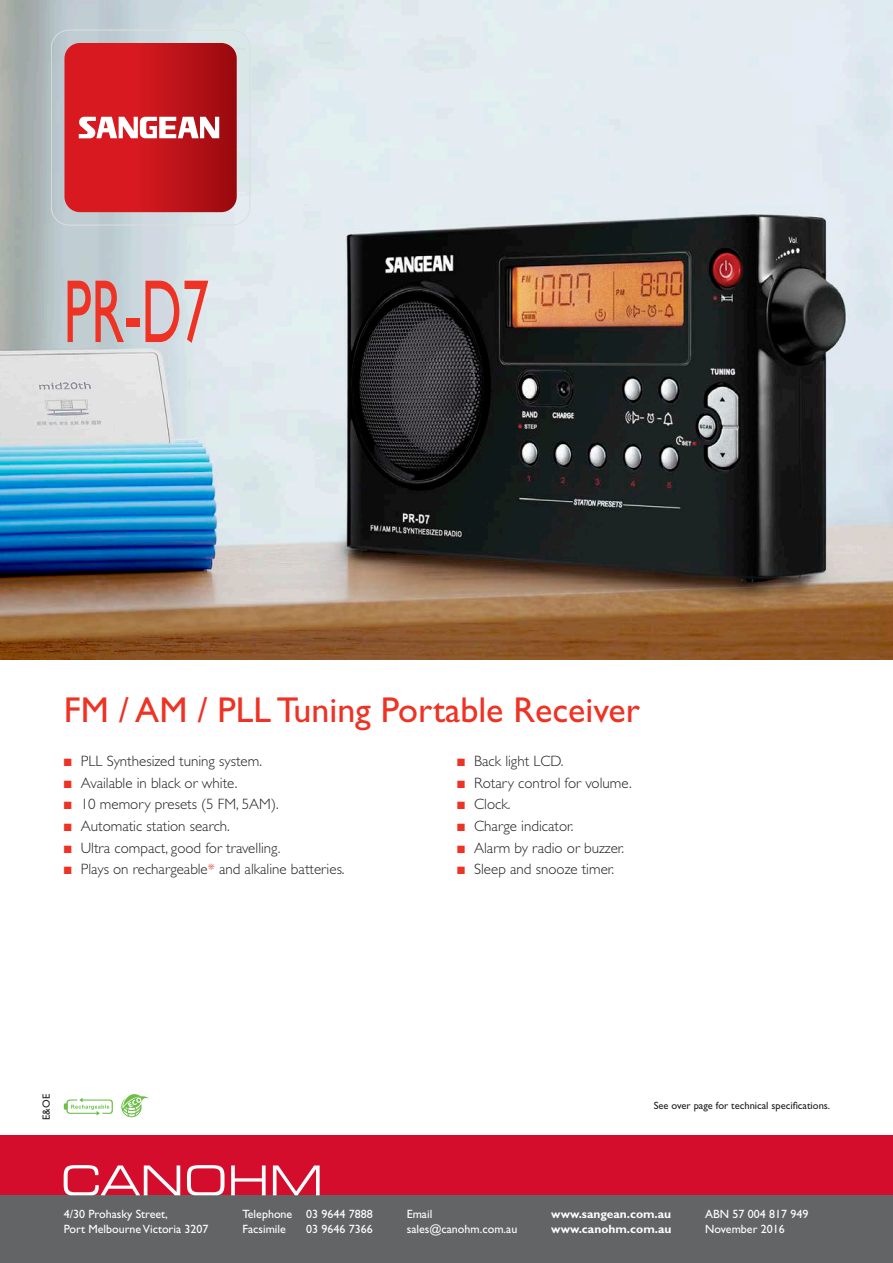
<style>
.page{position:relative;width:893px;height:1263px;background:#fff}
.page>*{position:absolute;margin:0;border:0;box-sizing:border-box;transform-origin:0 0}
.t1{font:90px "Gill Sans Std";color:#ee3224;scale:.6 1}
.t2{font:36px "Gill Sans Std";color:#ee3224}
.t3{font:300 15px "Gill Sans Std";color:#231f20}
.t4{font:12px/15px "Gill Sans Std";color:#fff}
.t5{font:700 12px/15px "Gill Sans Std";color:#fff}
.t6{font:10.5px "Gill Sans Std";color:#231f20}
.s1{color:#ee3224}
</style>
<div class="page">
<img style="left:0;top:0;width:893px;height:659px">
<div style="left:51px;top:30px;width:199px;height:195px;border:1px solid #dcddde;border-radius:18px"></div>
<svg style="left:64px;top:43px;width:173px;height:169px;background:#c8262c"></svg>
<div style="left:0;top:1135px;width:893px;height:128px;background:#636466"></div>
<div style="left:0;top:1135px;width:893px;height:60px;background:#d30d2b"></div>
<svg style="left:64px;top:1165px;width:256px;height:30px"></svg>
<svg style="left:64px;top:1098px;width:49px;height:17px"></svg>
<svg style="left:121px;top:1094px;width:28px;height:23px"></svg>
<h1 class="t1" style="left:64px;top:260px;width:243px">PR-D7</h1>
<h2 class="t2" style="left:64px;top:689px;width:578px">FM / AM / PLL Tuning Portable Receiver</h2>
<p class="t3" style="left:64px;top:753px;width:200px"><span class="s1">■</span> PLL Synthesized tuning system.</p>
<p class="t3" style="left:64px;top:774px;width:175px"><span class="s1">■</span> Available in black or white.</p>
<p class="t3" style="left:64px;top:796px;width:216px"><span class="s1">■</span> 10 memory presets (5 FM, 5AM).</p>
<p class="t3" style="left:64px;top:818px;width:168px"><span class="s1">■</span> Automatic station search.</p>
<p class="t3" style="left:64px;top:839px;width:218px"><span class="s1">■</span> Ultra compact, good for travelling.</p>
<p class="t3" style="left:64px;top:861px;width:282px"><span class="s1">■</span> Plays on rechargeable<span class="s1">*</span> and alkaline batteries.</p>
<p class="t3" style="left:457px;top:753px;width:108px"><span class="s1">■</span> Back light LCD.</p>
<p class="t3" style="left:457px;top:774px;width:176px"><span class="s1">■</span> Rotary control for volume.</p>
<p class="t3" style="left:457px;top:796px;width:55px"><span class="s1">■</span> Clock.</p>
<p class="t3" style="left:457px;top:818px;width:118px"><span class="s1">■</span> Charge indicator.</p>
<p class="t3" style="left:457px;top:839px;width:169px"><span class="s1">■</span> Alarm by radio or buzzer.</p>
<p class="t3" style="left:457px;top:861px;width:159px"><span class="s1">■</span> Sleep and snooze timer.</p>
<p class="t6" style="left:40px;top:1120px;width:27px;rotate:-90deg">E&amp;OE</p>
<p class="t6" style="left:654px;top:1100px;width:178px">See over page for technical specifications.</p>
<p class="t4" style="left:64px;top:1207px;width:146px">4/30 Prohasky Street,<br>Port Melbourne Victoria 3207</p>
<p class="t4" style="left:242px;top:1207px;width:132px">Telephone 03 9644 7888<br>Facsimile</p>
<p class="t4" style="left:306px;top:1222px;width:68px">03 9646 7366</p>
<p class="t4" style="left:407px;top:1207px;width:112px">Email sales@canohm.com.au</p>
<p class="t5" style="left:551px;top:1206px;width:122px">www.sangean.com.au www.canohm.com.au</p>
<p class="t4" style="left:705px;top:1207px;width:105px">ABN 57 004 817 949<br>November 2016</p>
</div>
